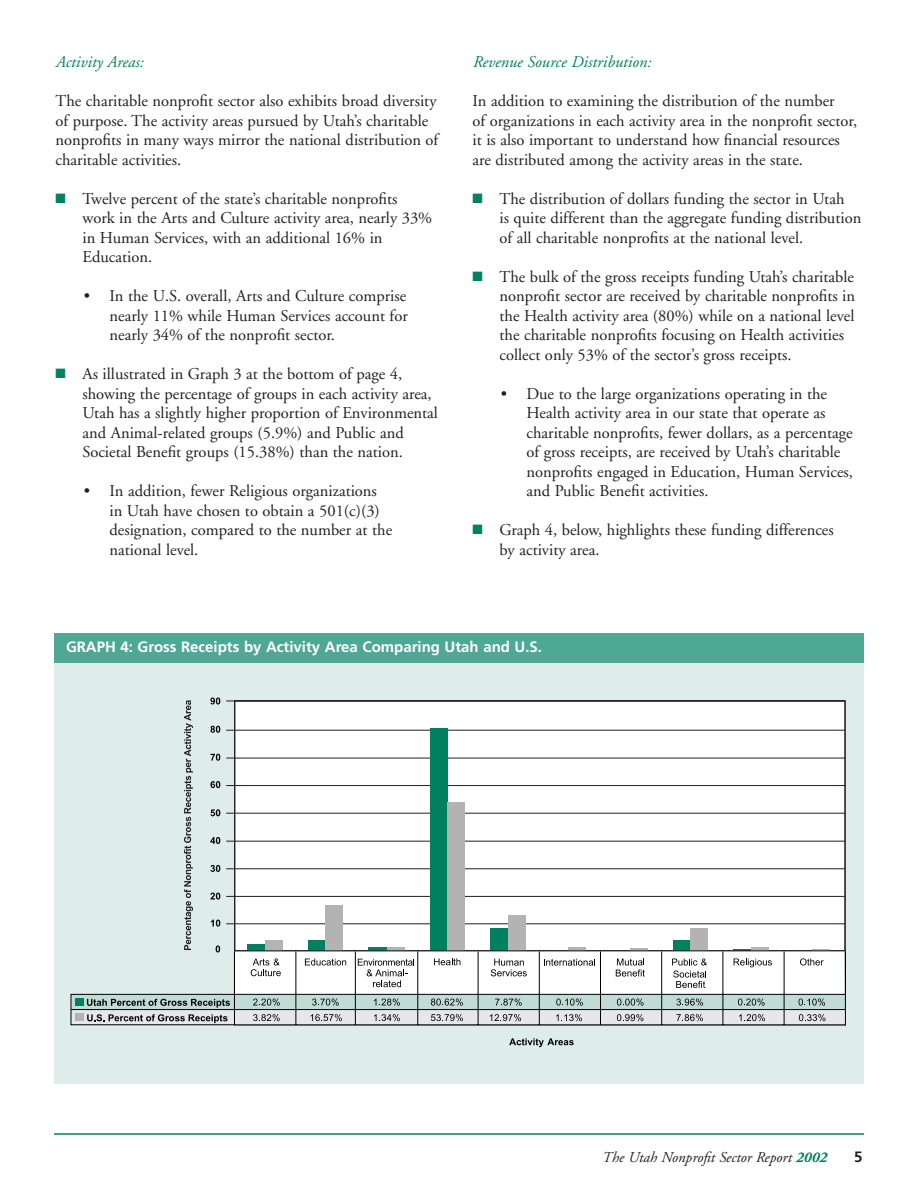
<style>
.page{position:relative;width:918px;height:1188px;background:#fff}
.page>*{position:absolute;margin:0;border:0;box-sizing:border-box;transform-origin:0 0}
.t1{font:16.5px/19.5px "Adobe Garamond";color:#231f20}
.t2{font:italic 16.5px "Adobe Garamond";color:#008164}
.t3{font:700 15px "Frutiger";color:#fff}
.t4{font:italic 15px "Adobe Garamond";color:#231f20}
.t5{font:700 15px "Frutiger";color:#231f20}
.s1{color:#008164}
.s2{font-weight:700;color:#008164}
</style>
<div class="page">
<div style="left:54px;top:659px;width:810px;height:425px;background:#deede9"></div>
<div style="left:54px;top:633px;width:810px;height:29px;background:#4fa795"></div>
<hr style="left:54px;top:1133px;width:810px;height:2px;background:#008164">
<div style="left:235px;top:701px;width:610px;height:250px;background:#fff"></div>
<hr style="left:226px;top:730px;width:619px;height:1px;background:#231f20">
<hr style="left:226px;top:758px;width:619px;height:1px;background:#231f20">
<hr style="left:226px;top:785px;width:619px;height:1px;background:#231f20">
<hr style="left:226px;top:813px;width:619px;height:1px;background:#231f20">
<hr style="left:226px;top:841px;width:619px;height:1px;background:#231f20">
<hr style="left:226px;top:868px;width:619px;height:1px;background:#231f20">
<hr style="left:226px;top:896px;width:619px;height:1px;background:#231f20">
<hr style="left:226px;top:924px;width:619px;height:1px;background:#231f20">
<div style="left:247px;top:945px;width:19px;height:6px;background:#008061"></div>
<div style="left:308px;top:941px;width:18px;height:10px;background:#008061"></div>
<hr style="left:369px;top:948px;width:18px;height:3px;background:#008061">
<div style="left:430px;top:729px;width:17px;height:222px;background:#008061"></div>
<div style="left:490px;top:929px;width:19px;height:22px;background:#008061"></div>
<div style="left:673px;top:940px;width:17px;height:11px;background:#008061"></div>
<div style="left:266px;top:941px;width:17px;height:10px;background:#b3b3b3"></div>
<div style="left:326px;top:905px;width:17px;height:46px;background:#b3b3b3"></div>
<hr style="left:387px;top:947px;width:17px;height:4px;background:#b3b3b3">
<div style="left:447px;top:803px;width:18px;height:148px;background:#b3b3b3"></div>
<div style="left:509px;top:915px;width:17px;height:36px;background:#b3b3b3"></div>
<hr style="left:569px;top:948px;width:17px;height:3px;background:#b3b3b3">
<hr style="left:630px;top:948px;width:17px;height:3px;background:#b3b3b3">
<div style="left:690px;top:929px;width:18px;height:22px;background:#b3b3b3"></div>
<hr style="left:752px;top:948px;width:17px;height:3px;background:#b3b3b3">
<svg style="left:216px;top:945px;width:4px;height:6px"></svg>
<svg style="left:211px;top:920px;width:9px;height:7px"></svg>
<svg style="left:210px;top:893px;width:10px;height:7px"></svg>
<svg style="left:210px;top:865px;width:10px;height:7px"></svg>
<svg style="left:210px;top:837px;width:10px;height:7px"></svg>
<svg style="left:211px;top:809px;width:9px;height:7px"></svg>
<svg style="left:211px;top:781px;width:9px;height:7px"></svg>
<svg style="left:211px;top:754px;width:9px;height:7px"></svg>
<svg style="left:210px;top:726px;width:10px;height:7px"></svg>
<svg style="left:210px;top:697px;width:10px;height:8px"></svg>
<svg style="left:509px;top:1038px;width:65px;height:9px"></svg>
<svg style="left:184px;top:700px;width:9px;height:250px"></svg>
<hr style="left:226px;top:701px;width:619px;height:1px;background:#231f20">
<svg style="left:70px;top:951px;width:776px;height:74px"></svg>
<div style="left:234px;top:701px;width:611px;height:250px;border:1px solid #231f20"></div>
<p class="t2" style="left:56px;top:56px;width:89px">Activity Areas:</p>
<p class="t1" style="left:56px;top:93px;width:384px">The charitable nonprofit sector also exhibits broad diversity of purpose. The activity areas pursued by Utah’s charitable nonprofits in many ways mirror the national distribution of charitable activities.</p>
<p class="t1" style="left:82px;top:190px;width:351px;text-indent:-27px"><span class="s1">■</span> Twelve percent of the state’s charitable nonprofits work in the Arts and Culture activity area, nearly 33% in Human Services, with an additional 16% in Education.</p>
<p class="t1" style="left:110px;top:288px;width:300px;text-align:justify;text-indent:-26px">• In the U.S. overall, Arts and Culture comprise nearly 11% while Human Services account for nearly 34% of the nonprofit sector.</p>
<p class="t1" style="left:82px;top:366px;width:357px;text-indent:-27px"><span class="s1">■</span> As illustrated in Graph 3 at the bottom of page 4, showing the percentage of groups in each activity area, Utah has a slightly higher proportion of Environmental and Animal-related groups (5.9%) and Public and Societal Benefit groups (15.38%) than the nation.</p>
<p class="t1" style="left:110px;top:483px;width:284px;text-indent:-26px">• In addition, fewer Religious organizations in Utah have chosen to obtain a 501(c)(3) designation, compared to the number at the national level.</p>
<p class="t2" style="left:473px;top:56px;width:180px">Revenue Source Distribution:</p>
<p class="t1" style="left:473px;top:93px;width:386px">In addition to examining the distribution of the number<br>of organizations in each activity area in the nonprofit sector, it is also important to understand how financial resources are distributed among the activity areas in the state.</p>
<p class="t1" style="left:500px;top:190px;width:363px;text-indent:-27px"><span class="s1">■</span> The distribution of dollars funding the sector in Utah<br>is quite different than the aggregate funding distribution of all charitable nonprofits at the national level.</p>
<p class="t1" style="left:500px;top:268px;width:357px;text-indent:-27px"><span class="s1">■</span> The bulk of the gross receipts funding Utah’s charitable nonprofit sector are received by charitable nonprofits in the Health activity area (80%) while on a national level the charitable nonprofits focusing on Health activities collect only 53% of the sector’s gross receipts.</p>
<p class="t1" style="left:527px;top:385px;width:328px;text-indent:-26px">• Due to the large organizations operating in the Health activity area in our state that operate as charitable nonprofits, fewer dollars, as a percentage of gross receipts, are received by Utah’s charitable nonprofits engaged in Education, Human Services, and Public Benefit activities.</p>
<p class="t1" style="left:500px;top:522px;width:336px;text-indent:-27px"><span class="s1">■</span> Graph 4, below, highlights these funding differences by activity area.</p>
<p class="t3" style="left:66px;top:641px;width:478px">GRAPH 4: Gross Receipts by Activity Area Comparing Utah and U.S.</p>
<p class="t4" style="left:602px;top:1151px;width:226px">The Utah Nonprofit Sector Report <span class="s2">2002</span></p>
<p class="t5" style="left:854px;top:1150px;width:10px">5</p>
</div>
